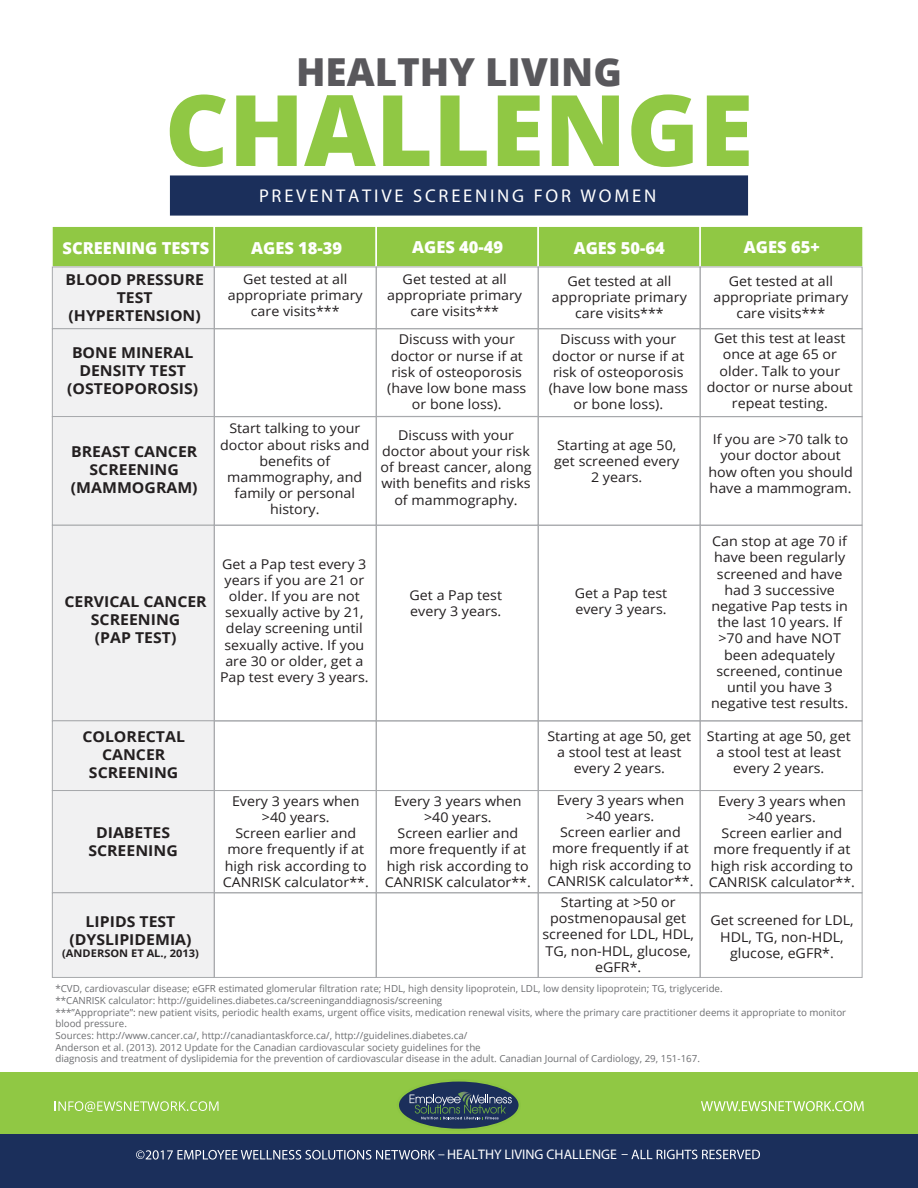
<style>
.page{position:relative;width:918px;height:1188px;background:#fff}
.page>*{position:absolute;margin:0;border:0;box-sizing:border-box;transform-origin:0 0}
.t1{font:800 98.7px "Open Sans";color:#90c844}
.t2{font:800 38.55px "Open Sans";color:#59585c}
.t3{font:18.45px "Myriad Pro";letter-spacing:.15em;color:#fff}
.t4{font:800 16.5px "Open Sans";color:#fff}
.t5{font:700 15px/18px "Open Sans";color:#231f20;text-align:center;scale:1.06 1}
.t6{font:13.95px "Myriad Pro";color:#fff}
.t7{font:13.5px/16.2px "Open Sans";color:#231f20;text-align:center;scale:1.06 1}
.t8{font:700 10.5px "Open Sans";color:#231f20;scale:1.06 1}
.t9{font:9.75px/11.7px "Open Sans";color:#6d6e71}
</style>
<div class="page">
<div style="left:170px;top:175px;width:578px;height:41px;background:#1b2f5b"></div>
<div style="left:0;top:1072px;width:918px;height:91px;background:#90c844"></div>
<div style="left:0;top:1134px;width:918px;height:54px;background:#1b2f5b"></div>
<svg style="left:136px;top:1150px;width:308px;height:10px"></svg>
<svg style="left:622px;top:1150px;width:138px;height:9px"></svg>
<svg style="left:55px;top:1101px;width:164px;height:11px"></svg>
<svg style="left:701px;top:1101px;width:163px;height:10px"></svg>
<svg style="left:399px;top:1081px;width:120px;height:48px"></svg>
<div style="left:51px;top:225px;width:164px;height:43px;background:#90c844;border:2px solid #fff"></div>
<div style="left:214px;top:225px;width:163px;height:43px;background:#90c844;border:2px solid #fff"></div>
<div style="left:376px;top:225px;width:163px;height:43px;background:#90c844;border:2px solid #fff"></div>
<div style="left:537px;top:225px;width:164px;height:43px;background:#90c844;border:2px solid #fff"></div>
<div style="left:699px;top:225px;width:165px;height:43px;background:#90c844;border:2px solid #fff"></div>
<div style="left:52px;top:267px;width:163px;height:62px;background:#f1f1f2;border:1px solid #a7a9ac"></div>
<div style="left:214px;top:267px;width:163px;height:62px;border:1px solid #a7a9ac"></div>
<div style="left:376px;top:267px;width:163px;height:62px;border:1px solid #a7a9ac"></div>
<div style="left:538px;top:267px;width:163px;height:62px;border:1px solid #a7a9ac"></div>
<div style="left:700px;top:267px;width:163px;height:62px;border:1px solid #a7a9ac"></div>
<div style="left:52px;top:328px;width:163px;height:89px;background:#f1f1f2;border:1px solid #a7a9ac"></div>
<div style="left:214px;top:328px;width:163px;height:89px;border:1px solid #a7a9ac"></div>
<div style="left:376px;top:328px;width:163px;height:89px;border:1px solid #a7a9ac"></div>
<div style="left:538px;top:328px;width:163px;height:89px;border:1px solid #a7a9ac"></div>
<div style="left:700px;top:328px;width:163px;height:89px;border:1px solid #a7a9ac"></div>
<div style="left:52px;top:416px;width:163px;height:110px;background:#f1f1f2;border:1px solid #a7a9ac"></div>
<div style="left:214px;top:416px;width:163px;height:110px;border:1px solid #a7a9ac"></div>
<div style="left:376px;top:416px;width:163px;height:110px;border:1px solid #a7a9ac"></div>
<div style="left:538px;top:416px;width:163px;height:110px;border:1px solid #a7a9ac"></div>
<div style="left:700px;top:416px;width:163px;height:110px;border:1px solid #a7a9ac"></div>
<div style="left:52px;top:525px;width:163px;height:196px;background:#f1f1f2;border:1px solid #a7a9ac"></div>
<div style="left:214px;top:525px;width:163px;height:196px;border:1px solid #a7a9ac"></div>
<div style="left:376px;top:525px;width:163px;height:196px;border:1px solid #a7a9ac"></div>
<div style="left:538px;top:525px;width:163px;height:196px;border:1px solid #a7a9ac"></div>
<div style="left:700px;top:525px;width:163px;height:196px;border:1px solid #a7a9ac"></div>
<div style="left:52px;top:720px;width:163px;height:71px;background:#f1f1f2;border:1px solid #a7a9ac"></div>
<div style="left:214px;top:720px;width:163px;height:71px;border:1px solid #a7a9ac"></div>
<div style="left:376px;top:720px;width:163px;height:71px;border:1px solid #a7a9ac"></div>
<div style="left:538px;top:720px;width:163px;height:71px;border:1px solid #a7a9ac"></div>
<div style="left:700px;top:720px;width:163px;height:71px;border:1px solid #a7a9ac"></div>
<div style="left:52px;top:790px;width:163px;height:103px;background:#f1f1f2;border:1px solid #a7a9ac"></div>
<div style="left:214px;top:790px;width:163px;height:103px;border:1px solid #a7a9ac"></div>
<div style="left:376px;top:790px;width:163px;height:103px;border:1px solid #a7a9ac"></div>
<div style="left:538px;top:790px;width:163px;height:103px;border:1px solid #a7a9ac"></div>
<div style="left:700px;top:790px;width:163px;height:103px;border:1px solid #a7a9ac"></div>
<div style="left:52px;top:892px;width:163px;height:86px;background:#f1f1f2;border:1px solid #a7a9ac"></div>
<div style="left:214px;top:892px;width:163px;height:86px;border:1px solid #a7a9ac"></div>
<div style="left:376px;top:892px;width:163px;height:86px;border:1px solid #a7a9ac"></div>
<div style="left:538px;top:892px;width:163px;height:86px;border:1px solid #a7a9ac"></div>
<div style="left:700px;top:892px;width:163px;height:86px;border:1px solid #a7a9ac"></div>
<h2 class="t2" style="left:296px;top:43px;width:327px">HEALTHY LIVING</h2>
<h1 class="t1" style="left:165px;top:55px;width:590px">CHALLENGE</h1>
<h3 class="t3" style="left:259px;top:184px;width:399px">PREVENTATIVE SCREENING FOR WOMEN</h3>
<p class="t4" style="left:63px;top:236px;width:148px">SCREENING TESTS</p>
<p class="t5" style="left:65px;top:270px;width:132px">BLOOD PRESSURE<br>TEST (HYPERTENSION)</p>
<p class="t5" style="left:67px;top:343px;width:125px">BONE MINERAL<br>DENSITY TEST (OSTEOPOROSIS)</p>
<p class="t5" style="left:71px;top:442px;width:121px">BREAST CANCER<br>SCREENING (MAMMOGRAM)</p>
<p class="t5" style="left:65px;top:592px;width:136px">CERVICAL CANCER<br>SCREENING<br>(PAP TEST)</p>
<p class="t5" style="left:82px;top:727px;width:98px">COLORECTAL<br>CANCER<br>SCREENING</p>
<p class="t5" style="left:88px;top:823px;width:86px">DIABETES<br>SCREENING</p>
<p class="t4" style="left:251px;top:236px;width:92px">AGES 18-39</p>
<p class="t4" style="left:412px;top:235px;width:92px">AGES 40-49</p>
<p class="t4" style="left:574px;top:236px;width:92px">AGES 50-64</p>
<p class="t4" style="left:744px;top:235px;width:77px">AGES 65+</p>
<p class="t7" style="left:228px;top:270px;width:129px">Get tested at all appropriate primary care visits***</p>
<p class="t7" style="left:220px;top:420px;width:143px">Start talking to your doctor about risks and benefits of mammography, and family or personal history.</p>
<p class="t7" style="left:387px;top:270px;width:129px">Get tested at all appropriate primary care visits***</p>
<p class="t7" style="left:387px;top:331px;width:133px">Discuss with your doctor or nurse if at risk of osteoporosis (have low bone mass or bone loss).</p>
<p class="t7" style="left:381px;top:426px;width:144px">Discuss with your doctor about your risk of breast cancer, along with benefits and risks of mammography.</p>
<p class="t7" style="left:220px;top:555px;width:142px">Get a Pap test every 3 years if you are 21 or older. If you are not sexually active by 21, delay screening until sexually active. If you are 30 or older, get a<br>Pap test every 3 years.</p>
<p class="t7" style="left:410px;top:586px;width:89px;text-align:left">Get a Pap test every 3 years.</p>
<p class="t7" style="left:223px;top:793px;width:139px">Every 3 years when &gt;40 years.<br>Screen earlier and more frequently if at high risk according to<br>CANRISK calculator**.</p>
<p class="t7" style="left:385px;top:792px;width:139px">Every 3 years when &gt;40 years.<br>Screen earlier and more frequently if at high risk according to<br>CANRISK calculator**.</p>
<p class="t7" style="left:552px;top:272px;width:129px">Get tested at all appropriate primary care visits***</p>
<p class="t7" style="left:713px;top:272px;width:129px">Get tested at all appropriate primary care visits***</p>
<p class="t7" style="left:549px;top:331px;width:133px">Discuss with your doctor or nurse if at risk of osteoporosis (have low bone mass or bone loss).</p>
<p class="t7" style="left:707px;top:330px;width:139px">Get this test at least once at age 65 or older. Talk to your doctor or nurse about repeat testing.</p>
<p class="t7" style="left:554px;top:436px;width:120px">Starting at age 50, get screened every<br>2 years.</p>
<p class="t7" style="left:708px;top:431px;width:138px">If you are &gt;70 talk to your doctor about how often you should have a mammogram.</p>
<p class="t7" style="left:575px;top:584px;width:89px;text-align:left">Get a Pap test every 3 years.</p>
<p class="t7" style="left:547px;top:727px;width:137px">Starting at age 50, get a stool test at least every 2 years.</p>
<p class="t7" style="left:547px;top:791px;width:139px">Every 3 years when &gt;40 years.<br>Screen earlier and more frequently if at high risk according to<br>CANRISK calculator**.</p>
<p class="t7" style="left:711px;top:533px;width:131px">Can stop at age 70 if have been regularly screened and have had 3 successive negative Pap tests in the last 10 years. If &gt;70 and have NOT been adequately screened, continue until you have 3 negative test results.</p>
<p class="t7" style="left:707px;top:727px;width:137px">Starting at age 50, get a stool test at least every 2 years.</p>
<p class="t7" style="left:709px;top:792px;width:139px">Every 3 years when &gt;40 years.<br>Screen earlier and more frequently if at high risk according to<br>CANRISK calculator**.</p>
<p class="t7" style="left:542px;top:894px;width:145px">Starting at &gt;50 or postmenopausal get screened for LDL, HDL,<br>TG, non-HDL, glucose, eGFR*.</p>
<p class="t7" style="left:710px;top:912px;width:137px">Get screened for LDL,<br>HDL, TG, non-HDL, glucose, eGFR*.</p>
<p class="t9" style="left:55px;top:983px;width:792px">*CVD, cardiovascular disease; eGFR estimated glomerular filtration rate; HDL, high density lipoprotein, LDL, low density lipoprotein; TG, triglyceride.<br>**CANRISK calculator: http://guidelines.diabetes.ca/screeninganddiagnosis/screening<br>***”Appropriate”: new patient visits, periodic health exams, urgent office visits, medication renewal visits, where the primary care practitioner deems it appropriate to monitor blood pressure.<br>Sources: http://www.cancer.ca/, http://canadiantaskforce.ca/, http://guidelines.diabetes.ca/<br>Anderson et al. (2013). 2012 Update for the Canadian cardiovascular society guidelines for the<br>diagnosis and treatment of dyslipidemia for the prevention of cardiovascular disease in the adult. Canadian Journal of Cardiology, 29, 151-167.</p>
<p class="t5" style="left:70px;top:912px;width:117px">LIPIDS TEST (DYSLIPIDEMIA)</p>
<p class="t8" style="left:62px;top:946px;width:130px">(ANDERSON ET AL., 2013)</p>
<p class="t6" style="left:447px;top:1146px;width:171px">HEALTHY LIVING CHALLENGE</p>
</div>
